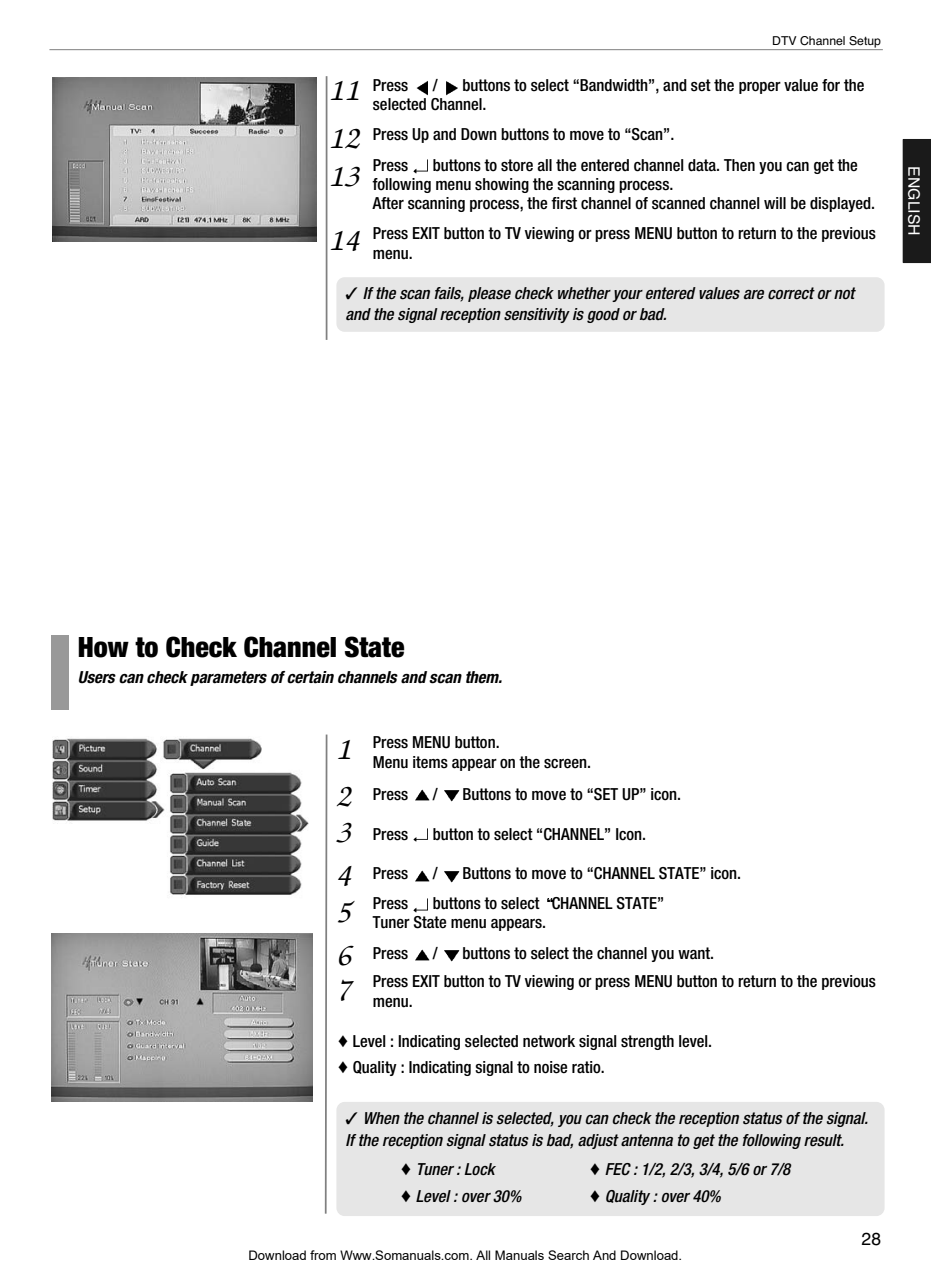
<style>
.page{position:relative;width:931px;height:1280px;background:#fff}
.page>*{position:absolute;margin:0;border:0;box-sizing:border-box;transform-origin:0 0}
.t1{font:italic 31.5px/47.8px "Zapf Chancery";color:#000}
.t2{font:900 condensed 28px "Helvetica Neue";color:#000}
.t3{font:17.5px "Helvetica";color:#000}
.t4{font:500 condensed 16.62px/18.6px "Helvetica Neue";color:#000}
.t5{font:italic 500 condensed 16.62px/21.2px "Helvetica Neue";color:#000}
.t6{font:italic 700 condensed 16.62px "Helvetica Neue";color:#000}
.t7{font:15.75px "Helvetica";color:#fff}
.t8{font:13.12px "Arial";color:#000}
.t9{font:italic 12.25px "Helvetica";color:#000}
</style>
<div class="page">
<hr style="left:49px;top:49px;width:834px;height:1px;background:#808080">
<div style="left:903px;top:139px;width:28px;height:124px;background:#1a1a1a"></div>
<div style="left:336px;top:1101px;width:549px;height:114px;background:#e6e6e6;border-radius:8px"></div>
<div style="left:336px;top:277px;width:549px;height:55px;background:#e6e6e6;border-radius:8px"></div>
<img style="left:416px;top:80px;width:12px;height:16px">
<img style="left:446px;top:81px;width:12px;height:15px">
<img style="left:413px;top:159px;width:15px;height:15px">
<hr style="left:326px;top:76px;width:1px;height:264px;background:#808080">
<img style="left:52px;top:77px;width:265px;height:164px">
<img style="left:415px;top:789px;width:15px;height:12px">
<img style="left:444px;top:790px;width:16px;height:12px">
<img style="left:413px;top:828px;width:15px;height:14px">
<img style="left:415px;top:870px;width:15px;height:12px">
<img style="left:444px;top:871px;width:16px;height:12px">
<img style="left:413px;top:898px;width:15px;height:15px">
<img style="left:547px;top:898px;width:6px;height:4px">
<img style="left:415px;top:949px;width:15px;height:12px">
<img style="left:444px;top:950px;width:16px;height:12px">
<div style="left:51px;top:635px;width:18px;height:74px;background:#999"></div>
<svg style="left:324px;top:734px;width:4px;height:480px"></svg>
<img style="left:53px;top:738px;width:256px;height:157px">
<img style="left:51px;top:933px;width:261px;height:168px">
<p class="t9" style="left:772px;top:37px;width:110px">DTV Channel Setup</p>
<p class="t4" style="left:373px;top:77px;width:37px">Press</p>
<p class="t4" style="left:433px;top:77px;width:6px">/</p>
<p class="t4" style="left:373px;top:77px;width:493px;text-indent:90px">buttons to select “Bandwidth”, and set the proper value for the selected Channel.</p>
<p class="t4" style="left:373px;top:119px;width:303px;line-height:31.3px">Press Up and Down buttons to move to “Scan”.<br>Press</p>
<h1 class="t1" style="left:331px;top:70px;width:33px">11<br>12</h1>
<h1 class="t1" style="left:331px;top:148px;width:33px;line-height:63.7px">13<br>14</h1>
<p class="t4" style="left:373px;top:157px;width:504px;line-height:19.2px;text-indent:60px">buttons to store all the entered channel data. Then you can get the following menu showing the scanning process.<br>After scanning process, the first channel of scanned channel will be displayed.</p>
<p class="t4" style="left:373px;top:225px;width:504px;line-height:19.9px">Press EXIT button to TV viewing or press MENU button to return to the previous menu.</p>
<p class="t5" style="left:346px;top:284px;width:510px">✓ If the scan fails, please check whether your entered values are correct or not and the signal reception sensitivity is good or bad.</p>
<p class="t7" style="left:920px;top:166px;width:71px;rotate:90deg">ENGLISH</p>
<h2 class="t2" style="left:78px;top:637px;width:328px">How to Check Channel State</h2>
<p class="t6" style="left:78px;top:670px;width:426px">Users can check parameters of certain channels and scan them.</p>
<p class="t4" style="left:373px;top:733px;width:220px;line-height:19.9px">Press MENU button.<br>Menu items appear on the screen.</p>
<p class="t4" style="left:373px;top:785px;width:37px">Press</p>
<p class="t4" style="left:433px;top:785px;width:6px">/</p>
<p class="t4" style="left:462px;top:785px;width:220px">Buttons to move to “SET UP” icon.</p>
<p class="t4" style="left:373px;top:826px;width:37px">Press</p>
<p class="t4" style="left:433px;top:826px;width:215px">button to select “CHANNEL” Icon.</p>
<p class="t4" style="left:373px;top:865px;width:37px">Press</p>
<p class="t4" style="left:433px;top:865px;width:6px">/</p>
<p class="t4" style="left:462px;top:865px;width:280px">Buttons to move to “CHANNEL STATE” icon.</p>
<p class="t4" style="left:373px;top:895px;width:37px">Press</p>
<h1 class="t1" style="left:338px;top:728px;width:17px">1<br>2</h1>
<h1 class="t1" style="left:338px;top:814px;width:17px;line-height:43.4px">3<br>4</h1>
<h1 class="t1" style="left:338px;top:894px;width:17px;line-height:43.1px">5<br>6</h1>
<h1 class="t1" style="left:338px;top:970px;width:17px">7</h1>
<p class="t4" style="left:373px;top:895px;width:293px;text-indent:60px">buttons to select CHANNEL STATE”<br>Tuner State menu appears.</p>
<p class="t4" style="left:373px;top:945px;width:37px">Press</p>
<p class="t4" style="left:433px;top:945px;width:6px">/</p>
<p class="t4" style="left:373px;top:940px;width:504px;line-height:28.3px;text-indent:90px">buttons to select the channel you want.<br>Press EXIT button to TV viewing or press MENU button to return to the previous</p>
<p class="t4" style="left:373px;top:993px;width:41px">menu.</p>
<p class="t4" style="left:338px;top:1029px;width:376px;line-height:26.1px">♦ Level : Indicating selected network signal strength level. ♦ Quality : Indicating signal to noise ratio.</p>
<p class="t5" style="left:346px;top:1109px;width:524px">✓ When the channel is selected, you can check the reception status of the signal.<br>If the reception signal status is bad, adjust antenna to get the following result.</p>
<p class="t5" style="left:401px;top:1160px;width:95px">♦ Tuner : Lock</p>
<p class="t5" style="left:590px;top:1160px;width:202px">♦ FEC : 1/2, 2/3, 3/4, 5/6 or 7/8</p>
<p class="t5" style="left:401px;top:1186px;width:122px">♦ Level : over 30%</p>
<p class="t5" style="left:590px;top:1186px;width:132px">♦ Quality : over 40%</p>
<p class="t8" style="left:248px;top:1247px;width:435px">Download from Www.Somanuals.com. All Manuals Search And Download.</p>
<p class="t3" style="left:862px;top:1232px;width:21px">28</p>
</div>
